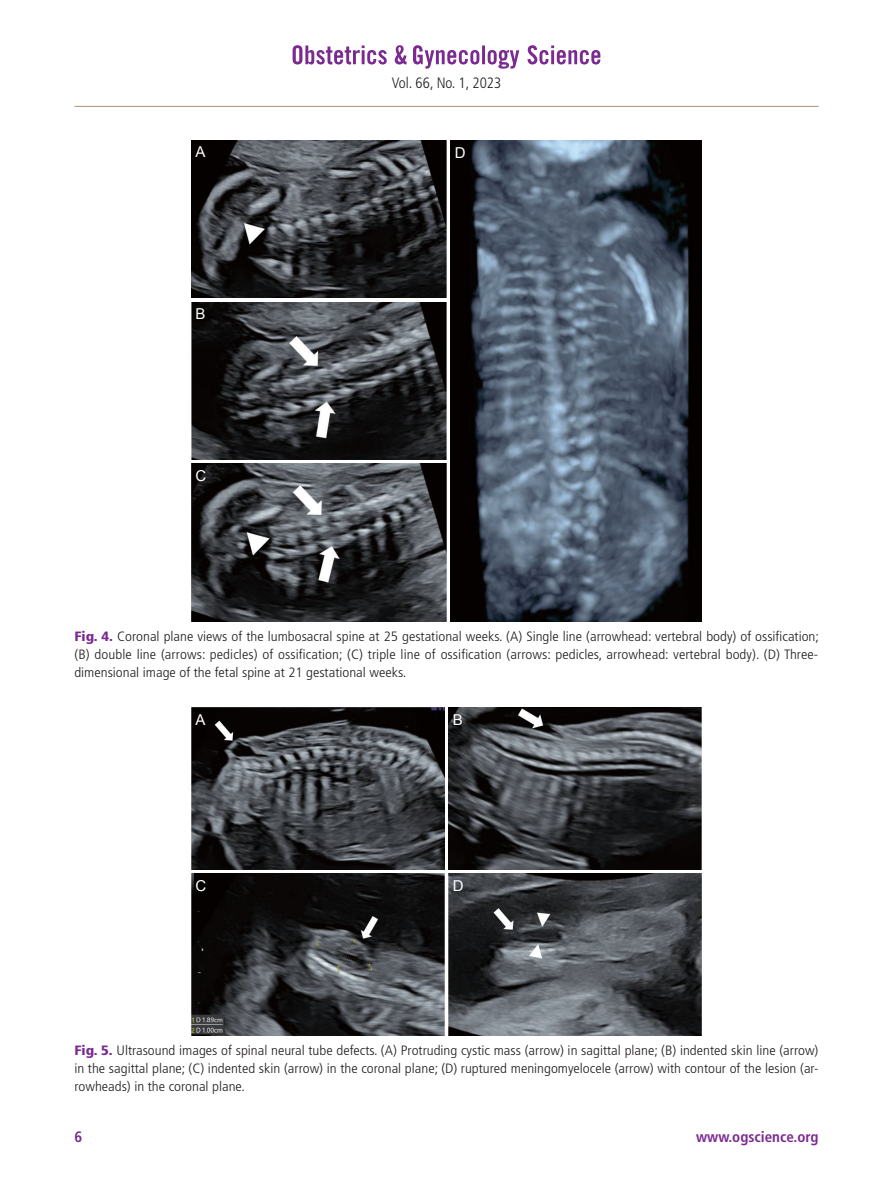
<style>
.page{position:relative;width:893px;height:1191px;background:#fff}
.page>*{position:absolute;margin:0;border:0;box-sizing:border-box;transform-origin:0 0}
.t1{font:700 condensed 15px "Frutiger LT Std";color:#7a2a90}
.t2{font:300 condensed 15px "Frutiger LT Std";color:#231f20}
.t3{font:15px "Arial";color:#fff}
.t4{font:300 condensed 13.5px/18px "Frutiger LT Std";color:#231f20;text-align:justify;scale:1.1 1}
.s1{font-weight:900;color:#7a2a90}
</style>
<div class="page">
<hr style="left:74px;top:106px;width:745px;height:1px;background:#af9877">
<svg style="left:527px;top:45px;width:73px;height:19px"></svg>
<svg style="left:413px;top:45px;width:106px;height:24px"></svg>
<svg style="left:293px;top:45px;width:114px;height:19px"></svg>
<img style="left:451px;top:140px;width:251px;height:481px">
<img style="left:191px;top:140px;width:255px;height:158px">
<img style="left:191px;top:302px;width:255px;height:157px">
<img style="left:191px;top:463px;width:255px;height:158px">
<img style="left:191px;top:707px;width:253px;height:162px">
<img style="left:191px;top:873px;width:253px;height:162px">
<img style="left:449px;top:707px;width:253px;height:162px">
<img style="left:449px;top:873px;width:253px;height:162px">
<p class="t3" style="left:196px;top:142px;width:12px">A</p>
<p class="t3" style="left:196px;top:304px;width:12px">B</p>
<p class="t3" style="left:196px;top:465px;width:12px">C</p>
<p class="t2" style="left:392px;top:74px;width:111px">Vol. 66, No. 1, 2023</p>
<p class="t3" style="left:455px;top:142px;width:12px">D</p>
<p class="t4" style="left:74px;top:627px;width:678px"><span class="s1">Fig. 4.</span> Coronal plane views of the lumbosacral spine at 25 gestational weeks. (A) Single line (arrowhead: vertebral body) of ossification; (B) double line (arrows: pedicles) of ossification; (C) triple line of ossification (arrows: pedicles, arrowhead: vertebral body). (D) Three&shy;dimensional image of the fetal spine at 21 gestational weeks.</p>
<p class="t3" style="left:196px;top:709px;width:12px">A</p>
<p class="t3" style="left:196px;top:875px;width:12px">C</p>
<p class="t3" style="left:453px;top:709px;width:12px">B</p>
<p class="t3" style="left:453px;top:875px;width:12px">D</p>
<p class="t4" style="left:74px;top:1041px;width:678px"><span class="s1">Fig. 5.</span> Ultrasound images of spinal neural tube defects. (A) Protruding cystic mass (arrow) in sagittal plane; (B) indented skin line (arrow) in the sagittal plane; (C) indented skin (arrow) in the coronal plane; (D) ruptured meningomyelocele (arrow) with contour of the lesion (ar&shy;rowheads) in the coronal plane.</p>
<p class="t1" style="left:74px;top:1128px;width:9px">6</p>
<p class="t1" style="left:696px;top:1128px;width:124px">www.ogscience.org</p>
</div>
